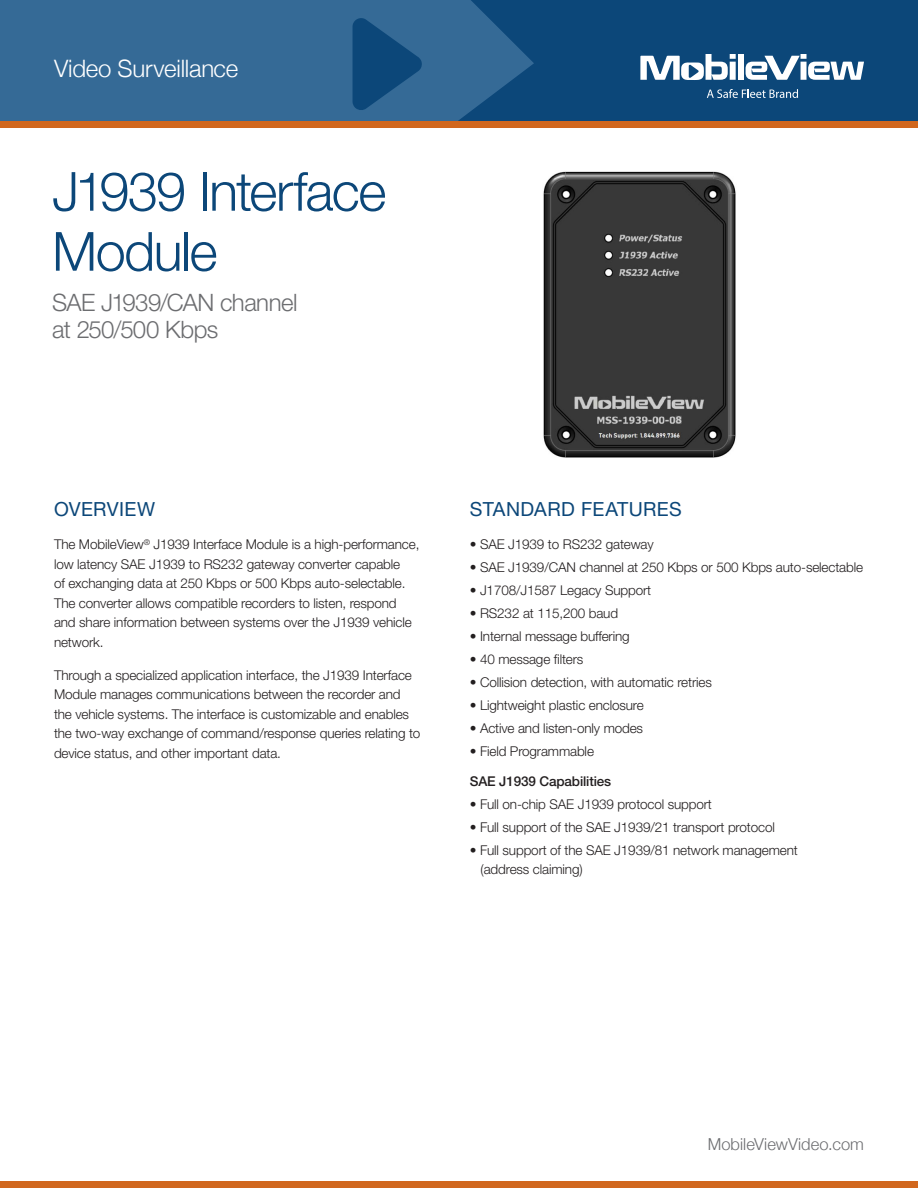
<style>
.page{position:relative;width:918px;height:1188px;background:#fff}
.page>*{position:absolute;margin:0;border:0;box-sizing:border-box;transform-origin:0 0}
.t1{font:300 54px "Helvetica Neue LT Pro";letter-spacing:-.03em;color:#0c4779}
.t2{font:300 24px/27px "Helvetica Neue LT Pro";letter-spacing:-.025em;color:#6c6d70}
.t3{font:300 24px "Helvetica Neue LT Pro";letter-spacing:-.01em;color:#fff}
.t4{font:300 24px "Helvetica Neue";letter-spacing:-.01em;color:#fff}
.HEAD{font:19.5px "Helvetica Neue LT Pro";letter-spacing:.02em;color:#0c4779}
.t5{font:300 16.5px "Helvetica Neue";letter-spacing:.005em;color:#6c6d70}
.datasheet_text{font:300 13.5px/19.5px "Helvetica Neue LT Pro";letter-spacing:-.01em;color:#231f20}
.BODY{font:300 13.5px/19.5px "Helvetica Neue LT Pro";letter-spacing:-.01em;color:#231f20}
.BODY-2{font:500 13.5px "Helvetica Neue LT Pro";letter-spacing:-.01em;color:#231f20}
</style>
<div class="page">
<div style="left:0;top:0;width:918px;height:122px;background:#0c4779"></div>
<svg style="left:0;top:0;width:534px;height:122px;background:#336792"></svg>
<div style="left:0;top:122px;width:918px;height:6px;background:#d1671e"></div>
<div style="left:0;top:1182px;width:918px;height:6px;background:#d1671e"></div>
<svg style="left:640px;top:54px;width:224px;height:44px"></svg>
<svg style="left:353px;top:17px;width:69px;height:94px"></svg>
<img style="left:543px;top:171px;width:193px;height:287px">
<p class="t4" style="left:54px;top:49px;width:186px">Video Surveillance</p>
<p class="t3" style="left:43px;top:56px;width:186px">Video Surveillance</p>
<p class="t1" style="left:52px;top:158px;width:336px">J1939 Interface</p>
<p class="t1" style="left:52px;top:218px;width:167px">Module</p>
<p class="t2" style="left:52px;top:289px;width:247px">SAE J1939/CAN channel at 250/500 Kbps</p>
<p class="HEAD" style="left:54px;top:497px;width:103px">OVERVIEW</p>
<p class="datasheet_text" style="left:54px;top:534px;width:367px">The MobileView<sup>®</sup> J1939 Interface Module is a high-performance, low latency SAE J1939 to RS232 gateway converter capable<br>of exchanging data at 250 Kbps or 500 Kbps auto-selectable.<br>The converter allows compatible recorders to listen, respond and share information between systems over the J1939 vehicle network.</p>
<p class="datasheet_text" style="left:54px;top:665px;width:368px">Through a specialized application interface, the J1939 Interface Module manages communications between the recorder and the vehicle systems. The interface is customizable and enables the two-way exchange of command/response queries relating to device status, and other important data.</p>
<p class="HEAD" style="left:470px;top:497px;width:213px">STANDARD FEATURES</p>
<p class="BODY" style="left:470px;top:534px;width:185px">• SAE J1939 to RS232 gateway</p>
<p class="BODY" style="left:470px;top:557px;width:395px">• SAE J1939/CAN channel at 250 Kbps or 500 Kbps auto-selectable</p>
<p class="BODY" style="left:470px;top:580px;width:183px">• J1708/J1587 Legacy Support</p>
<p class="BODY" style="left:470px;top:603px;width:150px">• RS232 at 115,200 baud</p>
<p class="BODY" style="left:470px;top:626px;width:161px">• Internal message buffering</p>
<p class="BODY" style="left:470px;top:649px;width:115px">• 40 message filters</p>
<p class="BODY" style="left:470px;top:672px;width:244px">• Collision detection, with automatic retries</p>
<p class="BODY" style="left:470px;top:695px;width:175px">• Lightweight plastic enclosure</p>
<p class="BODY" style="left:470px;top:718px;width:175px">• Active and listen-only modes</p>
<p class="BODY" style="left:470px;top:741px;width:126px">• Field Programmable</p>
<p class="BODY-2" style="left:470px;top:773px;width:143px">SAE J1939 Capabilities</p>
<p class="BODY" style="left:470px;top:794px;width:244px">• Full on-chip SAE J1939 protocol support</p>
<p class="BODY" style="left:470px;top:817px;width:307px">• Full support of the SAE J1939/21 transport protocol</p>
<p class="BODY" style="left:481px;top:840px;width:319px;text-indent:-11px">• Full support of the SAE J1939/81 network management (address claiming)</p>
<p class="t5" style="left:708px;top:1131px;width:158px">MobileViewVideo.com</p>
</div>
